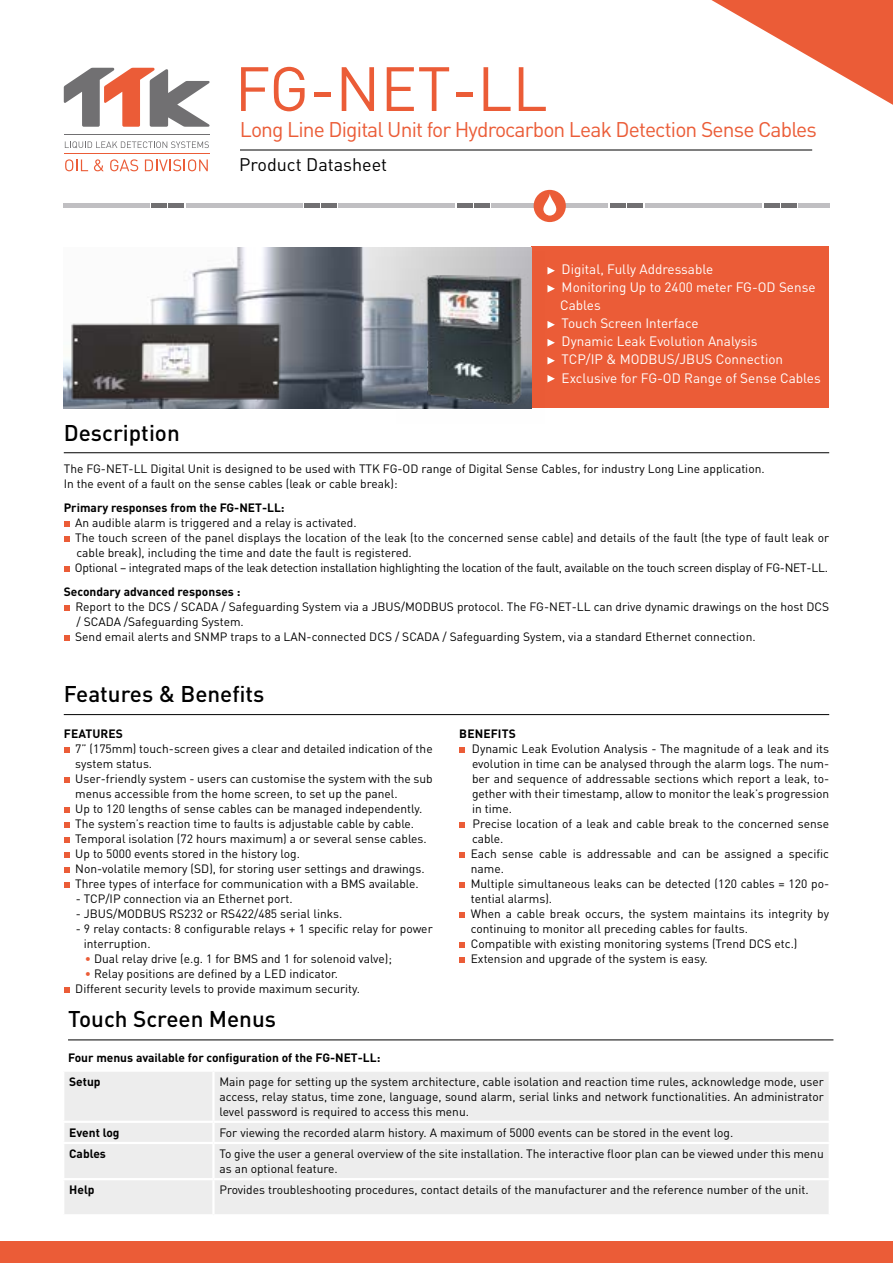
<style>
.page{position:relative;width:893px;height:1263px;background:#fff}
.page>*{position:absolute;margin:0;border:0;box-sizing:border-box;transform-origin:0 0}
.t1{font:61.5px "DINOT";color:#eb5c37}
.t2{font:500 22.5px "DINOT";color:#000}
.t3{font:21px "DINOT";letter-spacing:-.04em;color:#eb5c37}
.t4{font:18px "DINOT";color:#000}
.t5{font:13.5px/18px "DINOT";color:#fff}
.t6{font:12px/15px "DINOT";color:#000}
.t7{font:700 12px/23.7px "DINOT";color:#000}
.s1{color:#eb5c37}
</style>
<div class="page">
<div style="left:531px;top:247px;width:298px;height:161px;background:#eb5c37"></div>
<div style="left:0;top:1242px;width:893px;height:21px;background:#eb5c37"></div>
<hr style="left:240px;top:150px;width:572px;height:1px;background:#000">
<hr style="left:64px;top:204px;width:86px;height:4px;background:#c0bfc2">
<hr style="left:151px;top:204px;width:16px;height:4px;background:#717072">
<hr style="left:186px;top:204px;width:117px;height:4px;background:#c0bfc2">
<hr style="left:169px;top:204px;width:15px;height:4px;background:#717072">
<hr style="left:304px;top:204px;width:16px;height:4px;background:#717072">
<hr style="left:339px;top:204px;width:116px;height:4px;background:#c0bfc2">
<hr style="left:321px;top:204px;width:16px;height:4px;background:#717072">
<hr style="left:457px;top:204px;width:15px;height:4px;background:#717072">
<hr style="left:491px;top:204px;width:117px;height:4px;background:#c0bfc2">
<hr style="left:474px;top:204px;width:16px;height:4px;background:#717072">
<hr style="left:610px;top:204px;width:16px;height:4px;background:#717072">
<hr style="left:628px;top:204px;width:15px;height:4px;background:#717072">
<hr style="left:798px;top:204px;width:31px;height:4px;background:#c0bfc2">
<hr style="left:781px;top:204px;width:15px;height:4px;background:#717072">
<hr style="left:645px;top:204px;width:117px;height:4px;background:#c0bfc2">
<hr style="left:764px;top:204px;width:15px;height:4px;background:#717072">
<div style="left:534px;top:190px;width:32px;height:32px;background:#eb5c37;border-radius:50%"></div>
<svg style="left:543px;top:194px;width:13px;height:22px"></svg>
<svg style="left:711px;top:0;width:182px;height:105px"></svg>
<img style="left:64px;top:247px;width:467px;height:162px">
<svg style="left:547px;top:267px;width:8px;height:7px"></svg>
<svg style="left:547px;top:285px;width:8px;height:7px"></svg>
<svg style="left:547px;top:321px;width:8px;height:7px"></svg>
<svg style="left:547px;top:339px;width:8px;height:7px"></svg>
<svg style="left:547px;top:357px;width:8px;height:7px"></svg>
<svg style="left:547px;top:375px;width:8px;height:7px"></svg>
<img style="left:396px;top:252px;width:136px;height:157px">
<img style="left:71px;top:322px;width:217px;height:80px">
<hr style="left:68px;top:1040px;width:765px;height:1px;background:#000">
<div style="left:64px;top:1072px;width:765px;height:142px;background:#ededed"></div>
<hr style="left:212px;top:1072px;width:3px;height:49px;background:#fff">
<hr style="left:62px;top:1121px;width:151px;height:2px;background:#fff">
<hr style="left:213px;top:1121px;width:618px;height:2px;background:#fff">
<hr style="left:212px;top:1123px;width:3px;height:19px;background:#fff">
<hr style="left:62px;top:1142px;width:151px;height:2px;background:#fff">
<hr style="left:213px;top:1142px;width:618px;height:2px;background:#fff">
<hr style="left:212px;top:1144px;width:3px;height:34px;background:#fff">
<hr style="left:62px;top:1178px;width:151px;height:2px;background:#fff">
<hr style="left:213px;top:1178px;width:618px;height:2px;background:#fff">
<hr style="left:212px;top:1180px;width:3px;height:34px;background:#fff">
<svg style="left:64px;top:68px;width:146px;height:59px"></svg>
<hr style="left:64px;top:135px;width:145px;height:1px;background:#717072">
<hr style="left:64px;top:153px;width:145px;height:1px;background:#eb5c37">
<svg style="left:65px;top:141px;width:144px;height:7px"></svg>
<svg style="left:65px;top:159px;width:23px;height:12px"></svg>
<svg style="left:94px;top:159px;width:10px;height:12px"></svg>
<svg style="left:110px;top:159px;width:28px;height:12px"></svg>
<svg style="left:145px;top:159px;width:63px;height:12px"></svg>
<hr style="left:64px;top:452px;width:765px;height:1px;background:#000">
<hr style="left:64px;top:714px;width:765px;height:1px;background:#000">
<svg style="left:64px;top:521px;width:5px;height:6px"></svg>
<svg style="left:64px;top:536px;width:5px;height:6px"></svg>
<svg style="left:64px;top:566px;width:5px;height:6px"></svg>
<svg style="left:64px;top:605px;width:5px;height:6px"></svg>
<svg style="left:64px;top:635px;width:5px;height:6px"></svg>
<svg style="left:64px;top:747px;width:5px;height:6px"></svg>
<svg style="left:64px;top:777px;width:5px;height:6px"></svg>
<svg style="left:64px;top:807px;width:5px;height:6px"></svg>
<svg style="left:64px;top:822px;width:5px;height:6px"></svg>
<svg style="left:64px;top:837px;width:5px;height:6px"></svg>
<svg style="left:64px;top:852px;width:5px;height:6px"></svg>
<svg style="left:64px;top:867px;width:5px;height:6px"></svg>
<svg style="left:64px;top:882px;width:5px;height:6px"></svg>
<svg style="left:64px;top:987px;width:5px;height:6px"></svg>
<svg style="left:459px;top:747px;width:6px;height:6px"></svg>
<svg style="left:459px;top:822px;width:6px;height:6px"></svg>
<svg style="left:459px;top:852px;width:6px;height:6px"></svg>
<svg style="left:459px;top:882px;width:6px;height:6px"></svg>
<svg style="left:459px;top:912px;width:6px;height:6px"></svg>
<svg style="left:459px;top:942px;width:6px;height:6px"></svg>
<svg style="left:459px;top:957px;width:6px;height:6px"></svg>
<h1 class="t1" style="left:235px;top:47px;width:314px">FG-NET-LL</h1>
<h3 class="t3" style="left:240px;top:115px;width:579px">Long Line Digital Unit for Hydrocarbon Leak Detection Sense Cables</h3>
<h3 class="t4" style="left:239px;top:153px;width:150px">Product Datasheet</h3>
<h2 class="t2" style="left:64px;top:418px;width:118px">Description</h2>
<p class="t5" style="left:560px;top:260px;width:262px">Digital, Fully Addressable<br>Monitoring Up to 2400 meter FG-OD Sense<br>Cables<br>Touch Screen Interface<br>Dynamic Leak Evolution Analysis<br>TCP/IP &amp; MODBUS/JBUS Connection<br>Exclusive for FG-OD Range of Sense Cables</p>
<p class="t6" style="left:64px;top:460px;width:702px">The FG-NET-LL Digital Unit is designed to be used with TTK FG-OD range of Digital Sense Cables, for industry Long Line application.<br>In the event of a fault on the sense cables (leak or cable break):</p>
<p class="t7" style="left:64px;top:495px;width:222px">Primary responses from the FG-NET-LL:</p>
<p class="t6" style="left:75px;top:514px;width:756px">An audible alarm is triggered and a relay is activated.<br>The touch screen of the panel displays the location of the leak (to the concerned sense cable) and details of the fault (the type of fault leak or cable break), including the time and date the fault is registered.<br>Optional – integrated maps of the leak detection installation highlighting the location of the fault, available on the touch screen display of FG-NET-LL.</p>
<p class="t7" style="left:64px;top:579px;width:178px">Secondary advanced responses :</p>
<p class="t6" style="left:75px;top:598px;width:756px">Report to the DCS / SCADA / Safeguarding System via a JBUS/MODBUS protocol. The FG-NET-LL can drive dynamic drawings on the host DCS / SCADA /Safeguarding System.<br>Send email alerts and SNMP traps to a LAN-connected DCS / SCADA / Safeguarding System, via a standard Ethernet connection.</p>
<h2 class="t2" style="left:64px;top:678px;width:202px">Features &amp; Benefits</h2>
<p class="t7" style="left:64px;top:721px;width:61px">FEATURES</p>
<p class="t6" style="left:75px;top:740px;width:359px">7” (175mm) touch-screen gives a clear and detailed indication of the system status.<br>User-friendly system - users can customise the system with the sub menus accessible from the home screen, to set up the panel.<br>Up to 120 lengths of sense cables can be managed independently.<br>The system’s reaction time to faults is adjustable cable by cable.<br>Temporal isolation (72 hours maximum) a or several sense cables.<br>Up to 5000 events stored in the history log.<br>Non-volatile memory (SD), for storing user settings and drawings.<br>Three types of interface for communication with a BMS available.</p>
<p class="t6" style="left:76px;top:890px;width:219px">- TCP/IP connection via an Ethernet port.</p>
<p class="t6" style="left:76px;top:905px;width:268px">- JBUS/MODBUS RS232 or RS422/485 serial links.</p>
<p class="t6" style="left:84px;top:920px;width:350px;text-indent:-8px">- 9 relay contacts: 8 configurable relays + 1 specific relay for power interruption.</p>
<p class="t6" style="left:85px;top:950px;width:309px"><span class="s1">•</span> Dual relay drive (e.g. 1 for BMS and 1 for solenoid valve);</p>
<p class="t6" style="left:75px;top:965px;width:286px;text-indent:9px"><span class="s1">•</span> Relay positions are defined by a LED indicator.<br>Different security levels to provide maximum security.</p>
<p class="t7" style="left:459px;top:721px;width:58px">BENEFITS</p>
<p class="t6" style="left:471px;top:740px;width:360px">Dynamic Leak Evolution Analysis - The magnitude of a leak and its evolution in time can be analysed through the alarm logs. The num&shy;ber and sequence of addressable sections which report a leak, to&shy;gether with their timestamp, allow to monitor the leak’s progression in time.<br>Precise location of a leak and cable break to the concerned sense cable.<br>Each sense cable is addressable and can be assigned a specific name.<br>Multiple simultaneous leaks can be detected (120 cables = 120 po&shy;tential alarms).<br>When a cable break occurs, the system maintains its integrity by continuing to monitor all preceding cables for faults.<br>Compatible with existing monitoring systems (Trend DCS etc.)<br>Extension and upgrade of the system is easy.</p>
<h2 class="t2" style="left:68px;top:1004px;width:210px">Touch Screen Menus</h2>
<p class="t7" style="left:68px;top:1045px;width:314px">Four menus available for configuration of the FG-NET-LL:<br>Setup</p>
<p class="t6" style="left:219px;top:1073px;width:606px;text-align:justify">Main page for setting up the system architecture, cable isolation and reaction time rules, acknowledge mode, user access, relay status, time zone, language, sound alarm, serial links and network functionalities. An administrator level password is required to access this menu.</p>
<p class="t7" style="left:69px;top:1120px;width:52px">Event log</p>
<p class="t6" style="left:219px;top:1125px;width:515px">For viewing the recorded alarm history. A maximum of 5000 events can be stored in the event log.</p>
<p class="t7" style="left:69px;top:1141px;width:38px">Cables</p>
<p class="t6" style="left:219px;top:1146px;width:606px">To give the user a general overview of the site installation. The interactive floor plan can be viewed under this menu as an optional feature.</p>
<p class="t7" style="left:69px;top:1177px;width:27px">Help</p>
<p class="t6" style="left:219px;top:1182px;width:591px">Provides troubleshooting procedures, contact details of the manufacturer and the reference number of the unit.</p>
</div>
